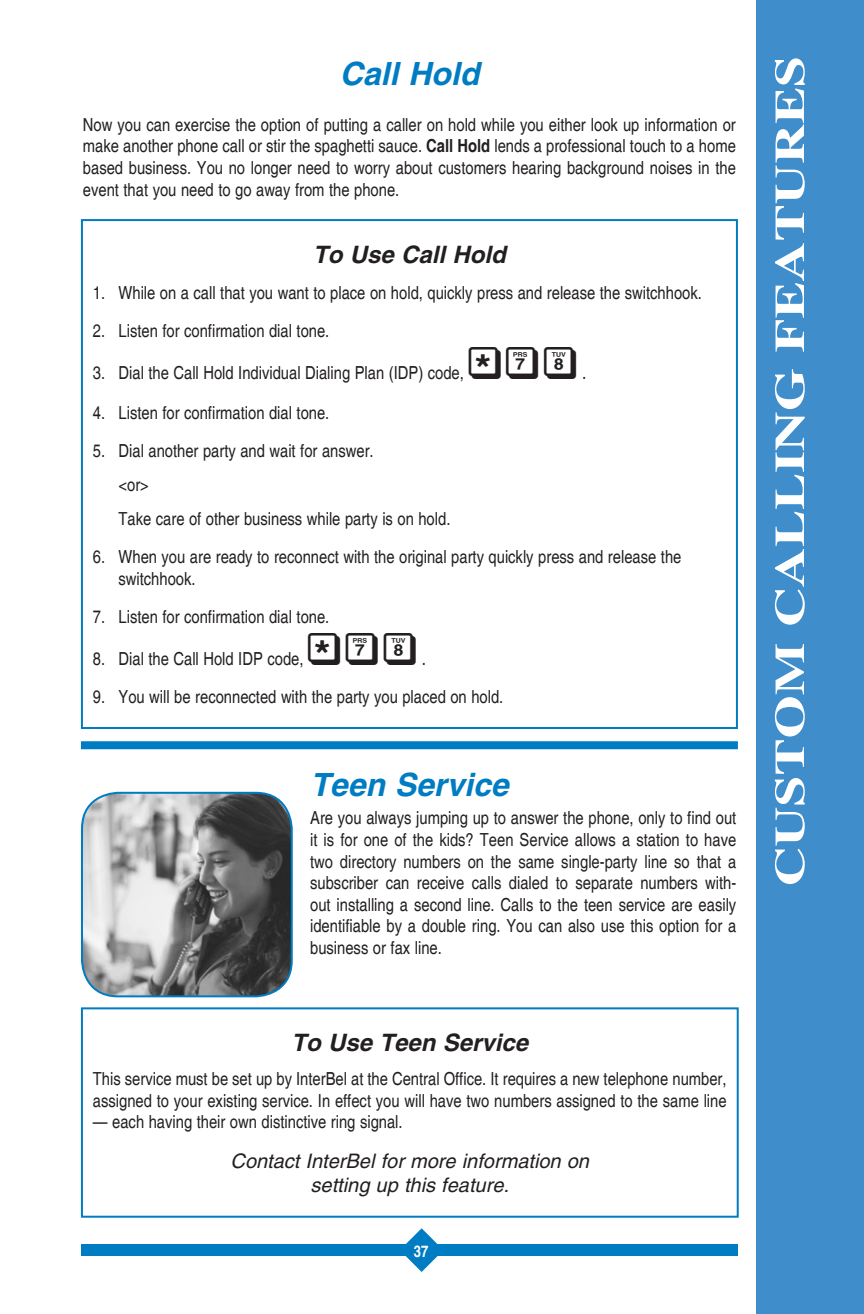
<style>
.page{position:relative;width:864px;height:1314px;background:#fff}
.page>*{position:absolute;margin:0;border:0;box-sizing:border-box;transform-origin:0 0}
.t1{font:700 42px "Times";color:#fff;scale:1.32 1}
.t2{font:40px "Phoney Pics A";color:#231f20}
.t3{font:italic 700 32px "Helvetica";color:#007cc2}
.t4{font:italic 700 24px "Helvetica";color:#231f20}
.t5{font:italic 20px "Helvetica";color:#231f20}
.t6{font:condensed 18px/21.6px "Helvetica";color:#231f20}
.t7{font:700 condensed 16px "Helvetica";color:#fff}
.s1{font-weight:700}
.s2{font-family:"Helvetica";font-stretch:condensed;font-size:19px}
</style>
<div class="page">
<div style="left:756px;top:0;width:108px;height:1314px;background:#3f8dcb"></div>
<div style="left:81px;top:1244px;width:657px;height:12px;background:#007cc2"></div>
<svg style="left:405px;top:1228px;width:33px;height:44px"></svg>
<div style="left:81px;top:219px;width:657px;height:510px;border:2px solid #007cc2"></div>
<div style="left:81px;top:741px;width:657px;height:8px;background:#007cc2"></div>
<img style="left:82px;top:793px;width:210px;height:203px">
<div style="left:81px;top:792px;width:212px;height:205px;border:2px solid #007cc2;border-radius:36px"></div>
<div style="left:81px;top:1007px;width:658px;height:211px;border:2px solid #007cc2"></div>
<p class="t3" style="left:340px;top:54px;width:141px">Call Hold</p>
<p class="t6" style="left:83px;top:114px;width:654px;text-align:justify">Now you can exercise the option of putting a caller on hold while you either look up information or make another phone call or stir the spaghetti sauce. <span class="s1">Call Hold</span> lends a professional touch to a home based business. You no longer need to worry about customers hearing background noises in the event that you need to go away from the phone.</p>
<p class="t4" style="left:313px;top:240px;width:194px">To Use Call Hold</p>
<p class="t6" style="left:93px;top:282px;width:611px">1. While on a call that you want to place on hold, quickly press and release the switchhook.</p>
<p class="t6" style="left:93px;top:320px;width:238px">2. Listen for confirmation dial tone.</p>
<p class="t6" style="left:93px;top:362px;width:372px">3. Dial the Call Hold Individual Dialing Plan (IDP) code,</p>
<p class="t2" style="left:469px;top:347px;width:119px">R78<span class="s2">.</span></p>
<p class="t6" style="left:93px;top:402px;width:238px">4. Listen for confirmation dial tone.</p>
<p class="t6" style="left:93px;top:440px;width:282px">5. Dial another party and wait for answer.</p>
<p class="t6" style="left:119px;top:474px;width:32px">&lt;or&gt;</p>
<p class="t6" style="left:119px;top:508px;width:333px">Take care of other business while party is on hold.</p>
<p class="t6" style="left:119px;top:546px;width:564px;text-indent:-26px">6. When you are ready to reconnect with the original party quickly press and release the switchhook.</p>
<p class="t6" style="left:93px;top:606px;width:238px">7. Listen for confirmation dial tone.</p>
<p class="t6" style="left:93px;top:648px;width:212px">8. Dial the Call Hold IDP code,</p>
<p class="t2" style="left:308px;top:633px;width:119px">R78<span class="s2">.</span></p>
<p class="t6" style="left:93px;top:686px;width:412px">9. You will be reconnected with the party you placed on hold.</p>
<p class="t3" style="left:310px;top:765px;width:200px">Teen Service</p>
<p class="t6" style="left:310px;top:807px;width:428px;text-align:justify">Are you always jumping up to answer the phone, only to find out it is for one of the kids? Teen Service allows a station to have two directory numbers on the same single-party line so that a subscriber can receive calls dialed to separate numbers with&shy;out installing a second line. Calls to the teen service are easily identifiable by a double ring. You can also use this option for a business or fax line.</p>
<p class="t4" style="left:291px;top:1028px;width:238px">To Use Teen Service</p>
<p class="t6" style="left:93px;top:1068px;width:635px">This service must be set up by InterBel at the Central Office. It requires a new telephone number, assigned to your existing service. In effect you will have two numbers assigned to the same line</p>
<p class="t6" style="left:93px;top:1111px;width:311px">— each having their own distinctive ring signal.</p>
<p class="t5" style="left:231px;top:1150px;width:360px">Contact InterBel for more information on</p>
<p class="t5" style="left:311px;top:1174px;width:200px">setting up this feature.</p>
<p class="t7" style="left:414px;top:1241px;width:16px">37</p>
<p class="t1" style="left:765px;top:887px;width:631px;rotate:-90deg">CUSTOM CALLING FEATURES</p>
</div>
